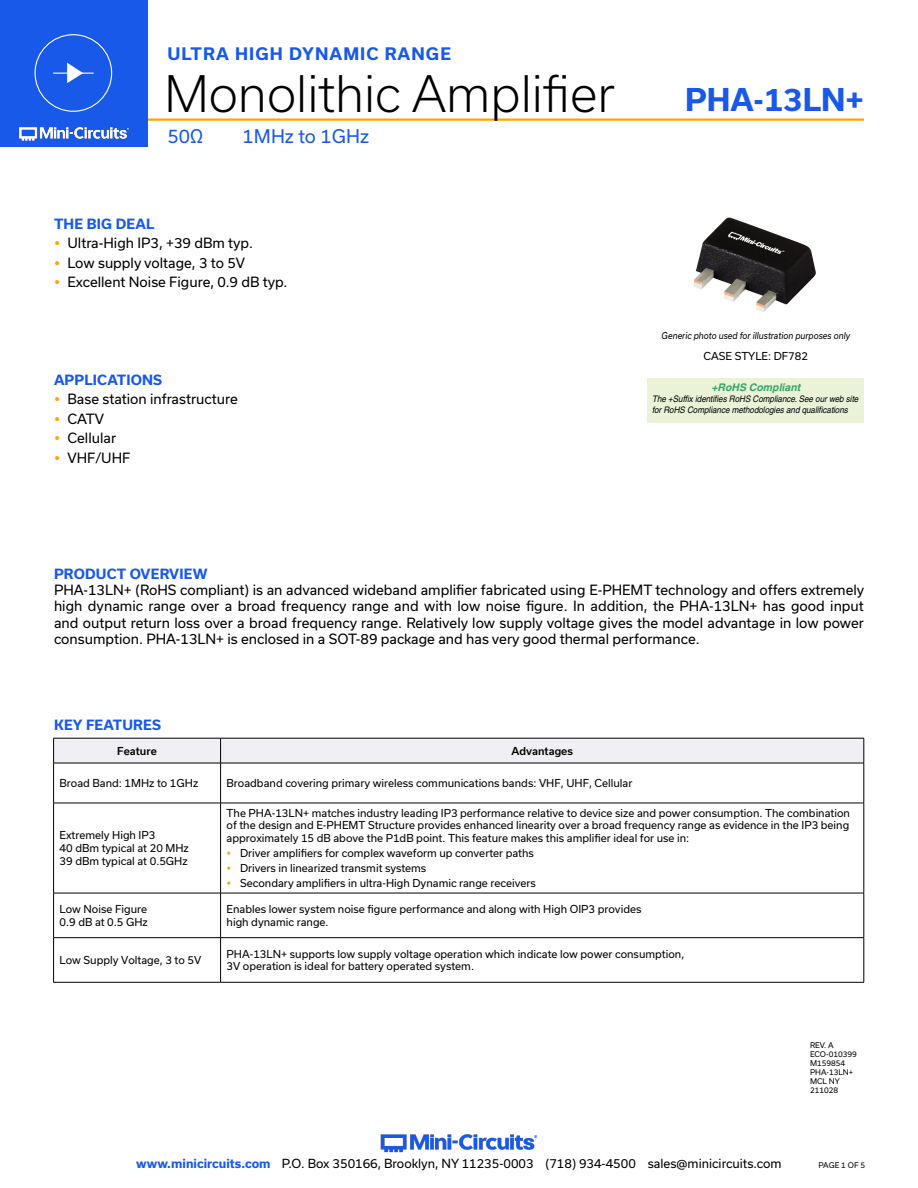
<style>
.page{position:relative;width:918px;height:1188px;background:#fff}
.page>*{position:absolute;margin:0;border:0;box-sizing:border-box;transform-origin:0 0}
.t1{font:300 48px "Usual";color:#000}
.t2{font:700 30px "Usual";color:#1859ea}
.Frequency{font:18px "Usual";color:#1859ea}
.t3{font:700 16.5px "Usual";letter-spacing:.065em;color:#1859ea}
.Regular_Copy{font:13.5px/16.2px "Usual";color:#000;text-align:justify}
.Blue_Headers{font:700 13.5px "Usual";letter-spacing:.015em;color:#1859ea}
.t4{font:12px "Usual";color:#000}
.Table_Body_Left_Just{font:10.5px/12.6px "Usual";color:#000;text-align:justify}
.Table_Header_Center{font:500 10.5px "Usual";color:#000}
.Case_style_text{font:10.5px "Usual";color:#000}
.t5{font:italic 700 10.5px "Helvetica";color:rgb(0 148 68/.8)}
.t6{font:italic 9px/10.8px "Helvetica";letter-spacing:-.005em;color:#000;scale:.9 1}
.Generic_photo_text{font:italic 9px "Usual";color:#000;scale:.9 1}
.Revision{font:7.5px "Usual";color:#000}
.s1{font-weight:700;color:#1859ea}
</style>
<div class="page">
<hr style="left:129px;top:118px;width:735px;height:3px;background:#ffa300">
<div style="left:0;top:0;width:147px;height:147px;background:#1859ea"></div>
<hr style="left:917px;top:0;width:1px;height:147px;background:#1859ea">
<img style="left:19px;top:126px;width:110px;height:15px">
<div style="left:35px;top:34px;width:77px;height:78px;border:1px solid #fff;border-radius:50%"></div>
<hr style="left:53px;top:73px;width:41px;height:1px;background:#fff">
<svg style="left:67px;top:63px;width:16px;height:20px"></svg>
<img style="left:380px;top:1134px;width:158px;height:19px">
<svg style="left:53px;top:738px;width:812px;height:25px"></svg>
<hr style="left:53px;top:763px;width:168px;height:1px;background:#000">
<hr style="left:53px;top:763px;width:1px;height:40px;background:#000">
<hr style="left:221px;top:763px;width:643px;height:1px;background:#000">
<hr style="left:220px;top:763px;width:1px;height:40px;background:#000">
<hr style="left:864px;top:763px;width:1px;height:40px;background:#000">
<hr style="left:53px;top:803px;width:168px;height:1px;background:#000">
<hr style="left:53px;top:803px;width:1px;height:90px;background:#000">
<hr style="left:221px;top:803px;width:643px;height:1px;background:#000">
<hr style="left:220px;top:803px;width:1px;height:90px;background:#000">
<hr style="left:864px;top:803px;width:1px;height:90px;background:#000">
<hr style="left:53px;top:893px;width:168px;height:1px;background:#000">
<hr style="left:53px;top:893px;width:1px;height:44px;background:#000">
<hr style="left:221px;top:893px;width:643px;height:1px;background:#000">
<hr style="left:220px;top:893px;width:1px;height:44px;background:#000">
<hr style="left:864px;top:893px;width:1px;height:44px;background:#000">
<hr style="left:53px;top:937px;width:168px;height:1px;background:#000">
<hr style="left:53px;top:938px;width:1px;height:44px;background:#000">
<hr style="left:221px;top:937px;width:643px;height:1px;background:#000">
<hr style="left:220px;top:938px;width:1px;height:44px;background:#000">
<hr style="left:864px;top:938px;width:1px;height:44px;background:#000">
<hr style="left:53px;top:982px;width:168px;height:1px;background:#000">
<hr style="left:221px;top:982px;width:643px;height:1px;background:#000">
<div style="left:648px;top:378px;width:216px;height:45px;background:#eaf2d8"></div>
<img style="left:694px;top:217px;width:122px;height:95px">
<h3 class="t3" style="left:167px;top:45px;width:285px">ULTRA HIGH DYNAMIC RANGE</h3>
<h1 class="t1" style="left:164px;top:66px;width:452px">Monolithic Amplifier</h1>
<p class="Frequency" style="left:167px;top:126px;width:37px">50Ω</p>
<p class="Frequency" style="left:243px;top:126px;width:128px">1MHz to 1GHz</p>
<p class="Blue_Headers" style="left:54px;top:216px;width:102px">THE BIG DEAL</p>
<p class="Regular_Copy" style="left:68px;top:235px;width:187px">Ultra-High IP3, +39 dBm typ.</p>
<p class="Regular_Copy" style="left:68px;top:254px;width:179px">Low supply voltage, 3 to 5V</p>
<p class="Regular_Copy" style="left:68px;top:274px;width:221px">Excellent Noise Figure, 0.9 dB typ.</p>
<p class="Blue_Headers" style="left:54px;top:372px;width:110px">APPLICATIONS</p>
<p class="Regular_Copy" style="left:68px;top:391px;width:172px">Base station infrastructure</p>
<p class="Regular_Copy" style="left:68px;top:410px;width:38px">CATV</p>
<p class="Regular_Copy" style="left:68px;top:430px;width:50px">Cellular</p>
<p class="Regular_Copy" style="left:68px;top:449px;width:64px">VHF/UHF</p>
<h2 class="t2" style="left:685px;top:83px;width:180px">PHA-13LN+</h2>
<p class="Generic_photo_text" style="left:662px;top:330px;width:211px">Generic photo used for illustration purposes only</p>
<p class="Case_style_text" style="left:704px;top:350px;width:106px">CASE STYLE: DF782</p>
<p class="t5" style="left:711px;top:381px;width:90px">+RoHS Compliant</p>
<p class="t6" style="left:652px;top:394px;width:231px">The +Suffix identifies RoHS Compliance. See our web site for RoHS Compliance methodologies and qualifications</p>
<p class="Blue_Headers" style="left:54px;top:566px;width:155px">PRODUCT OVERVIEW</p>
<p class="Regular_Copy" style="left:54px;top:582px;width:812px">PHA-13LN+ (RoHS compliant) is an advanced wideband amplifier fabricated using E-PHEMT technology and offers extremely high dynamic range over a broad frequency range and with low noise figure. In addition, the PHA-13LN+ has good input and output return loss over a broad frequency range. Relatively low supply voltage gives the model advantage in low power consumption. PHA-13LN+ is enclosed in a SOT-89 package and has very good thermal performance.</p>
<p class="Blue_Headers" style="left:54px;top:717px;width:108px">KEY FEATURES</p>
<p class="Table_Header_Center" style="left:117px;top:745px;width:41px">Feature</p>
<p class="Table_Header_Center" style="left:511px;top:745px;width:63px">Advantages</p>
<p class="Table_Body_Left_Just" style="left:60px;top:777px;width:140px">Broad Band: 1MHz to 1GHz</p>
<p class="Table_Body_Left_Just" style="left:227px;top:777px;width:407px">Broadband covering primary wireless communications bands: VHF, UHF, Cellular</p>
<p class="Table_Body_Left_Just" style="left:60px;top:829px;width:97px">Extremely High IP3</p>
<p class="Table_Body_Left_Just" style="left:60px;top:842px;width:131px">40 dBm typical at 20 MHz</p>
<p class="Table_Body_Left_Just" style="left:60px;top:854px;width:130px">39 dBm typical at 0.5GHz</p>
<p class="Table_Body_Left_Just" style="left:60px;top:903px;width:89px">Low Noise Figure</p>
<p class="Table_Body_Left_Just" style="left:60px;top:915px;width:90px">0.9 dB at 0.5 GHz</p>
<p class="Table_Body_Left_Just" style="left:60px;top:954px;width:143px">Low Supply Voltage, 3 to 5V</p>
<p class="Table_Body_Left_Just" style="left:227px;top:807px;width:625px">The PHA-13LN+ matches industry leading IP3 performance relative to device size and power consumption. The combination of the design and E-PHEMT Structure provides enhanced linearity over a broad frequency range as evidence in the IP3 being approximately 15 dB above the P1dB point. This feature makes this amplifier ideal for use in:</p>
<p class="Table_Body_Left_Just" style="left:240px;top:847px;width:295px">Driver amplifiers for complex waveform up converter paths</p>
<p class="Table_Body_Left_Just" style="left:240px;top:862px;width:188px">Drivers in linearized transmit systems</p>
<p class="Table_Body_Left_Just" style="left:240px;top:877px;width:297px">Secondary amplifiers in ultra-High Dynamic range receivers</p>
<p class="Table_Body_Left_Just" style="left:227px;top:903px;width:416px">Enables lower system noise figure performance and along with High OIP3 provides</p>
<p class="Table_Body_Left_Just" style="left:227px;top:915px;width:104px">high dynamic range.</p>
<p class="Table_Body_Left_Just" style="left:227px;top:947px;width:459px">PHA-13LN+ supports low supply voltage operation which indicate low power consumption,</p>
<p class="Table_Body_Left_Just" style="left:227px;top:960px;width:249px">3V operation is ideal for battery operated system.</p>
<p class="Revision" style="left:810px;top:1041px;width:25px">REV. A</p>
<p class="Revision" style="left:810px;top:1050px;width:48px">ECO-010399</p>
<p class="Revision" style="left:810px;top:1059px;width:37px">M159854</p>
<p class="Revision" style="left:810px;top:1068px;width:45px">PHA-13LN+</p>
<p class="Revision" style="left:810px;top:1077px;width:31px">MCL NY</p>
<p class="Revision" style="left:810px;top:1086px;width:30px">211028</p>
<p class="t4" style="left:136px;top:1157px;width:647px"><span class="s1">www.minicircuits.com</span> P.O. Box 350166, Brooklyn, NY 11235-0003 (718) 934-4500 sales@minicircuits.com</p>
<p class="Revision" style="left:819px;top:1161px;width:48px">PAGE 1 OF 5</p>
</div>
